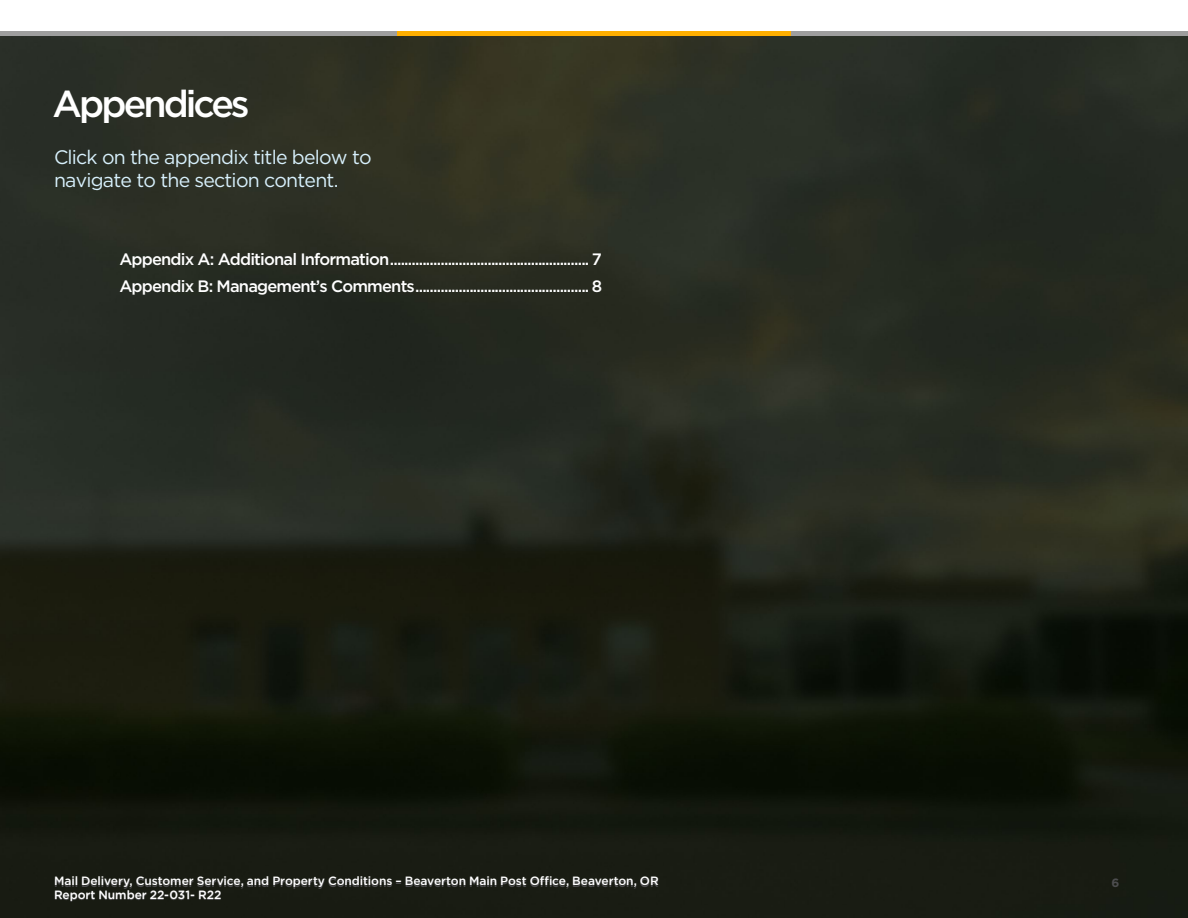
<style>
.page{position:relative;width:1188px;height:918px;background:#fff}
.page>*{position:absolute;margin:0;border:0;box-sizing:border-box;transform-origin:0 0}
.t1{font:500 37.5px "Gotham";letter-spacing:-.08em;color:#fff}
.t2{font:19.5px/23.4px "Gotham";letter-spacing:-.04em;color:#d7f0fc}
.t3{font:500 16.5px/27px "Gotham";letter-spacing:-.05em;color:#fff}
.t4{font:500 12px "Gotham";letter-spacing:-.005em;color:#fff}
.t5{font:700 12px "Gotham";color:#4d4d4f}
</style>
<div class="page">
<img style="left:0;top:31px;width:1188px;height:887px">
<hr style="left:0;top:32px;width:1188px;height:4px;background:#9e9e9e">
<div style="left:397px;top:31px;width:394px;height:5px;background:#ffaf00"></div>
<h1 class="t1" style="left:52px;top:83px;width:199px">Appendices</h1>
<p class="t2" style="left:54px;top:145px;width:319px">Click on the appendix title below to navigate to the section content.</p>
<p class="t3" style="left:119px;top:245px;width:484px">Appendix A: Additional Information....................................................... 7<br>Appendix B: Management’s Comments................................................ 8</p>
<p class="t4" style="left:54px;top:874px;width:606px">Mail Delivery, Customer Service, and Property Conditions – Beaverton Main Post Office, Beaverton, OR</p>
<p class="t5" style="left:1112px;top:875px;width:9px">6</p>
<p class="t4" style="left:54px;top:888px;width:169px">Report Number 22-031- R22</p>
</div>
